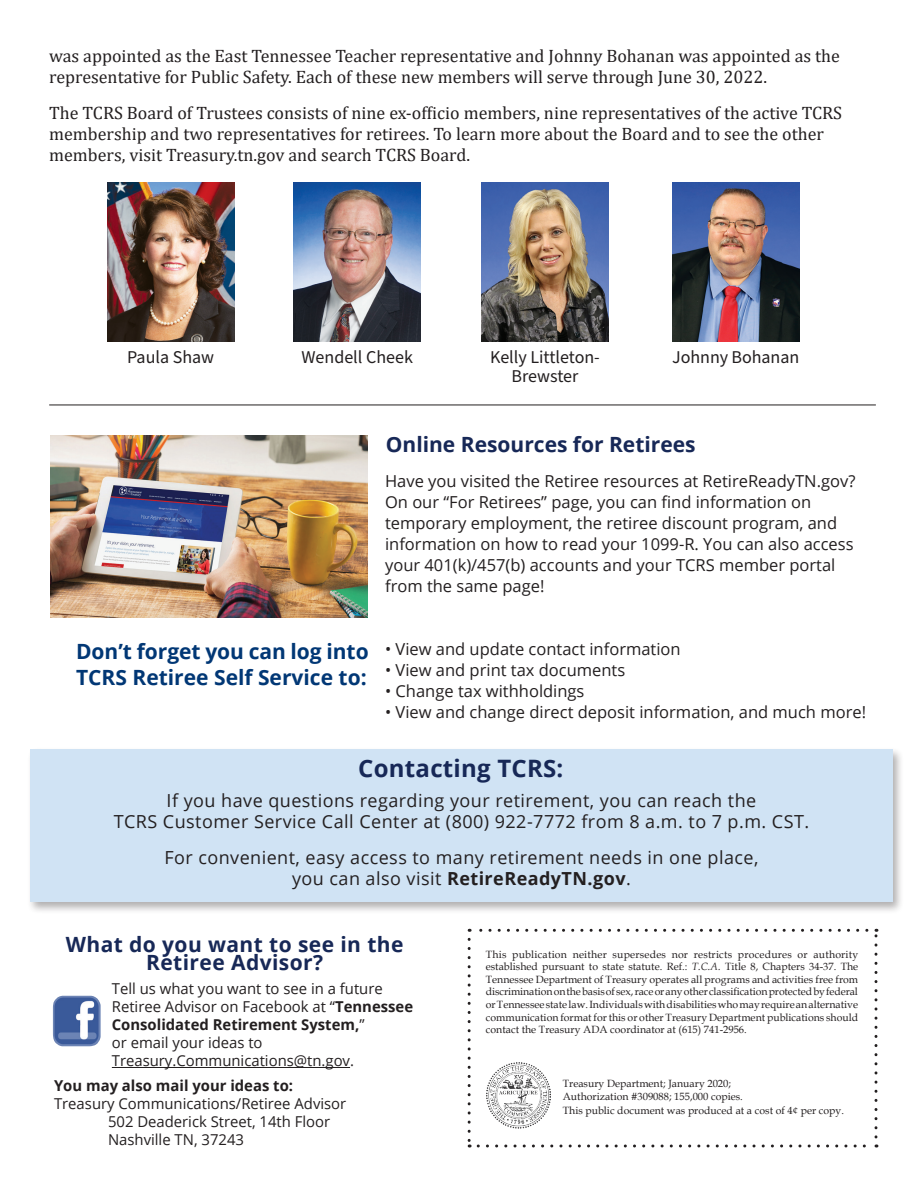
<style>
.page{position:relative;width:918px;height:1188px;background:#fff}
.page>*{position:absolute;margin:0;border:0;box-sizing:border-box;transform-origin:0 0}
.Style1{font:700 24px "Open Sans";letter-spacing:.01em;color:#172857}
.t1{font:700 21px/25.5px "Open Sans";color:#013775}
.t2{font:700 21px/18px "Open Sans";letter-spacing:.02em;color:#172857;text-align:center}
.t3{font:700 21px "Open Sans";color:#172857}
.t4{font:18px/21px "Cambria";color:#231f20}
.t5{font:18px "Open Sans";letter-spacing:.025em;color:#231f20}
.Style1-2{font:18px/19.5px "Source Sans Pro";color:#231f20;text-align:center}
.t6{font:700 18px "Open Sans";letter-spacing:.025em;color:#231f20}
.t7{font:16.5px/21px "Open Sans";color:#231f20}
.t8{font:15px/18px "Open Sans";color:#231f20}
.t9{font:700 15px "Open Sans";color:#231f20}
.t10{font:10.5px/12.6px "Book Antiqua";color:#231f20;text-align:justify}
.s1{font-weight:400}
.s2{font-weight:700}
.s3{font-style:italic}
</style>
<div class="page">
<div style="left:26px;top:746px;width:878px;height:168px;background:#231f20;opacity:.65"></div>
<div style="left:30px;top:750px;width:862px;height:152px;background:#d0e3f4"></div>
<img style="left:486px;top:1063px;width:65px;height:65px">
<svg style="left:468px;top:939px;width:3px;height:209px"></svg>
<svg style="left:478px;top:1144px;width:399px;height:4px"></svg>
<svg style="left:874px;top:929px;width:4px;height:208px"></svg>
<svg style="left:469px;top:929px;width:398px;height:3px"></svg>
<hr style="left:112px;top:1067px;width:238px;height:1px;background:#231f20">
<img style="left:53px;top:996px;width:48px;height:50px">
<hr style="left:49px;top:405px;width:827px;height:1px;background:#231f20">
<img style="left:108px;top:182px;width:127px;height:159px">
<img style="left:294px;top:182px;width:127px;height:159px">
<img style="left:481px;top:182px;width:128px;height:159px">
<img style="left:672px;top:182px;width:127px;height:159px">
<img style="left:51px;top:436px;width:317px;height:182px">
<p class="t4" style="left:49px;top:45px;width:792px">was appointed as the East Tennessee Teacher representative and Johnny Bohanan was appointed as the representative for Public Safety. Each of these new members will serve through June 30, 2022.</p>
<p class="t4" style="left:49px;top:102px;width:794px">The TCRS Board of Trustees consists of nine ex-officio members, nine representatives of the active TCRS membership and two representatives for retirees. To learn more about the Board and to see the other members, visit Treasury.tn.gov and search TCRS Board.</p>
<p class="Style1-2" style="left:127px;top:347px;width:88px">Paula Shaw</p>
<p class="Style1-2" style="left:301px;top:347px;width:113px">Wendell Cheek</p>
<p class="Style1-2" style="left:490px;top:347px;width:111px">Kelly Littleton-<br>Brewster</p>
<p class="Style1-2" style="left:672px;top:347px;width:129px">Johnny Bohanan</p>
<p class="t3" style="left:386px;top:430px;width:311px">Online Resources for Retirees</p>
<p class="t7" style="left:385px;top:470px;width:472px">Have you visited the Retiree resources at RetireReadyTN.gov?</p>
<p class="t7" style="left:385px;top:491px;width:470px">On our “For Retirees” page, you can find information on temporary employment, the retiree discount program, and information on how to read your 1099-R. You can also access your 401(k)/457(b) accounts and your TCRS member portal</p>
<p class="t7" style="left:385px;top:575px;width:161px">from the same page!</p>
<p class="t1" style="left:76px;top:638px;width:294px">Don’t forget you can log into<br>TCRS Retiree Self Service to:</p>
<p class="t7" style="left:385px;top:638px;width:297px">• View and update contact information</p>
<p class="t7" style="left:385px;top:659px;width:242px">• View and print tax documents</p>
<p class="t7" style="left:385px;top:680px;width:201px">• Change tax withholdings</p>
<p class="t7" style="left:385px;top:701px;width:483px">• View and change direct deposit information, and much more!</p>
<p class="Style1" style="left:358px;top:751px;width:207px">Contacting TCRS:</p>
<p class="t5" style="left:167px;top:788px;width:591px">If you have questions regarding your retirement, you can reach the</p>
<p class="t5" style="left:114px;top:809px;width:697px">TCRS Customer Service Call Center at (800) 922-7772 from 8 a.m. to 7 p.m. CST.</p>
<p class="t5" style="left:164px;top:845px;width:596px">For convenient, easy access to many retirement needs in one place,</p>
<p class="t6" style="left:292px;top:866px;width:340px"><span class="s1">you can also visit</span> RetireReadyTN.gov<span class="s1">.</span></p>
<p class="t2" style="left:66px;top:935px;width:339px">What do you want to see in the<br>Retiree Advisor?</p>
<p class="t8" style="left:112px;top:980px;width:303px">Tell us what you want to see in a future<br>Retiree Advisor on Facebook at “<span class="s2">Tennessee<br>Consolidated Retirement System,</span>”</p>
<p class="t8" style="left:112px;top:1034px;width:152px">or email your ideas to</p>
<p class="t8" style="left:112px;top:1052px;width:244px">Treasury.Communications@tn.gov.</p>
<p class="t9" style="left:54px;top:1075px;width:241px">You may also mail your ideas to:</p>
<p class="t8" style="left:108px;top:1094px;width:240px;text-indent:-54px">Treasury Communications/Retiree Advisor<br>502 Deaderick Street, 14th Floor<br>Nashville TN, 37243</p>
<p class="t10" style="left:486px;top:947px;width:374px">This publication neither supersedes nor restricts procedures or authority established pursuant to state statute. Ref.: <span class="s3">T.C.A.</span> Title 8, Chapters 34-37. The Tennessee Department of Treasury operates all programs and activities free from discrimination on the basis of sex, race or any other classification protected by federal or Tennessee state law. Individuals with disabilities who may require an alternative communication format for this or other Treasury Department publications should contact the Treasury ADA coordinator at (615) 741-2956.</p>
<p class="t10" style="left:563px;top:1077px;width:170px">Treasury Department; January 2020;</p>
<p class="t10" style="left:563px;top:1090px;width:182px">Authorization #309088; 155,000 copies.</p>
<p class="t10" style="left:563px;top:1104px;width:283px">This public document was produced at a cost of 4¢ per copy.</p>
</div>
